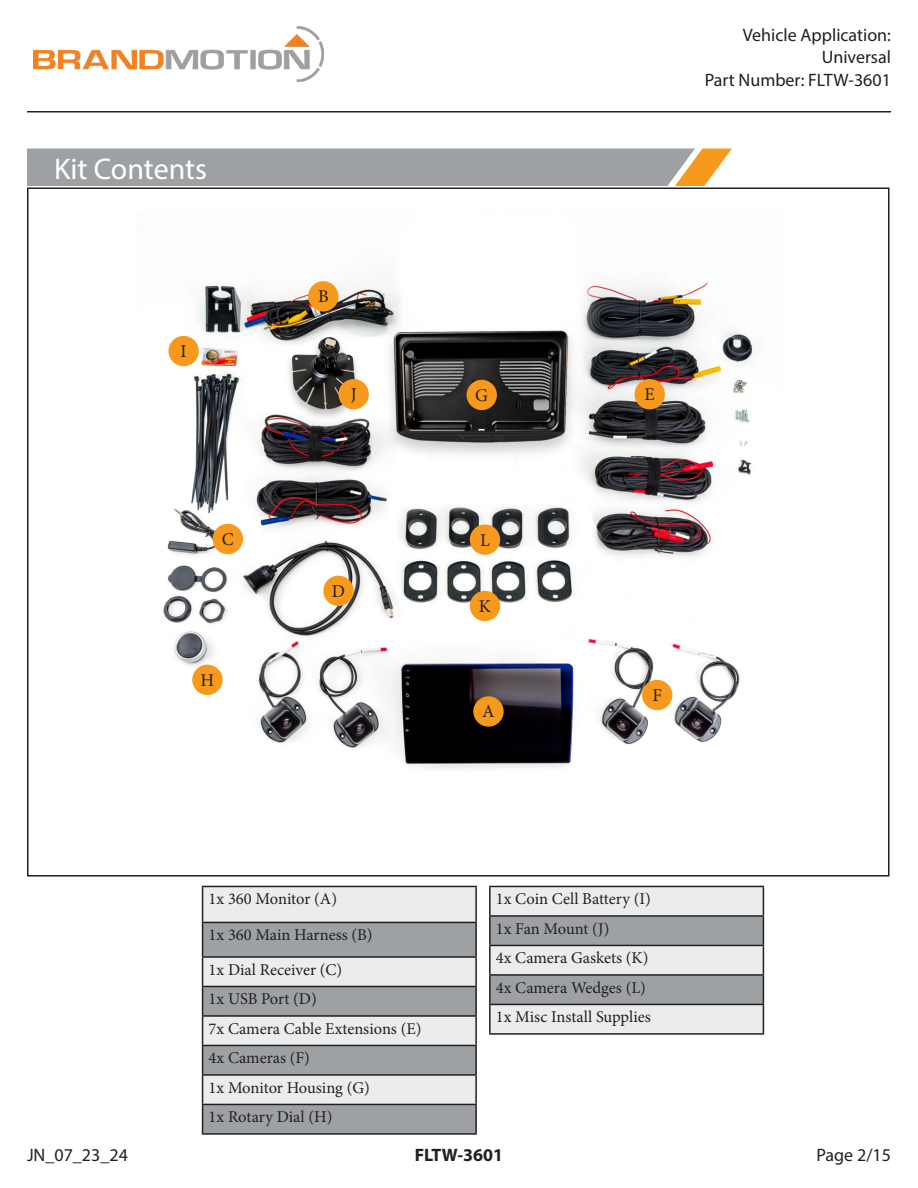
<style>
.page{position:relative;width:918px;height:1188px;background:#fff}
.page>*{position:absolute;margin:0;border:0;box-sizing:border-box;transform-origin:0 0}
.t1{font:30px "Myriad Pro";color:#fff}
.t2{font:18px/22.5px "Myriad Pro";color:#231f20;text-align:right}
.t3{font:18px "Minion Pro";color:#231f20}
.t4{font:700 18px "Myriad Pro";color:#231f20}
.t5{font:16.5px "Minion Pro";color:#231f20}
</style>
<div class="page">
<img style="left:33px;top:27px;width:290px;height:54px">
<hr style="left:27px;top:111px;width:864px;height:1px;background:#231f20">
<svg style="left:27px;top:148px;width:705px;height:38px;background:#a5a4a1"></svg>
<img style="left:163px;top:281px;width:592px;height:488px">
<div style="left:203px;top:887px;width:272px;height:35px;background:#ececed"></div>
<svg style="left:203px;top:923px;width:272px;height:210px;background:#bdbec0"></svg>
<hr style="left:202px;top:886px;width:275px;height:1px;background:#231f20">
<hr style="left:202px;top:887px;width:1px;height:35px;background:#231f20">
<hr style="left:475px;top:887px;width:2px;height:35px;background:#231f20">
<hr style="left:202px;top:922px;width:275px;height:1px;background:#231f20">
<hr style="left:202px;top:923px;width:1px;height:33px;background:#231f20">
<hr style="left:475px;top:923px;width:2px;height:33px;background:#231f20">
<hr style="left:202px;top:956px;width:275px;height:2px;background:#231f20">
<hr style="left:475px;top:958px;width:2px;height:28px;background:#231f20">
<hr style="left:202px;top:986px;width:275px;height:1px;background:#231f20">
<hr style="left:475px;top:987px;width:2px;height:28px;background:#231f20">
<hr style="left:202px;top:1015px;width:275px;height:2px;background:#231f20">
<hr style="left:475px;top:1017px;width:2px;height:28px;background:#231f20">
<hr style="left:202px;top:1045px;width:275px;height:1px;background:#231f20">
<hr style="left:475px;top:1046px;width:2px;height:28px;background:#231f20">
<hr style="left:202px;top:1074px;width:275px;height:2px;background:#231f20">
<hr style="left:475px;top:1076px;width:2px;height:28px;background:#231f20">
<hr style="left:202px;top:1104px;width:275px;height:1px;background:#231f20">
<svg style="left:202px;top:958px;width:1px;height:175px"></svg>
<hr style="left:475px;top:1105px;width:2px;height:28px;background:#231f20">
<hr style="left:202px;top:1133px;width:275px;height:2px;background:#231f20">
<hr style="left:489px;top:886px;width:275px;height:1px;background:#231f20">
<hr style="left:489px;top:887px;width:2px;height:28px;background:#231f20">
<hr style="left:489px;top:915px;width:275px;height:2px;background:#231f20">
<hr style="left:489px;top:917px;width:2px;height:28px;background:#231f20">
<hr style="left:489px;top:945px;width:275px;height:1px;background:#231f20">
<hr style="left:489px;top:946px;width:2px;height:28px;background:#231f20">
<hr style="left:489px;top:974px;width:275px;height:2px;background:#231f20">
<hr style="left:489px;top:976px;width:2px;height:28px;background:#231f20">
<hr style="left:489px;top:1004px;width:275px;height:1px;background:#231f20">
<hr style="left:489px;top:1005px;width:2px;height:28px;background:#231f20">
<svg style="left:490px;top:887px;width:274px;height:146px;background:#c4c5c6"></svg>
<hr style="left:489px;top:1033px;width:275px;height:2px;background:#231f20">
<div style="left:473px;top:696px;width:31px;height:31px;background:#f7991c;border-radius:50%"></div>
<div style="left:308px;top:281px;width:30px;height:31px;background:#f7991c;border-radius:50%"></div>
<div style="left:642px;top:680px;width:30px;height:30px;background:#f7991c;border-radius:50%"></div>
<div style="left:213px;top:524px;width:30px;height:30px;background:#f7991c;border-radius:50%"></div>
<div style="left:323px;top:576px;width:31px;height:30px;background:#f7991c;border-radius:50%"></div>
<div style="left:634px;top:379px;width:31px;height:30px;background:#f7991c;border-radius:50%"></div>
<div style="left:467px;top:380px;width:30px;height:30px;background:#f7991c;border-radius:50%"></div>
<div style="left:192px;top:665px;width:31px;height:30px;background:#f7991c;border-radius:50%"></div>
<div style="left:168px;top:336px;width:31px;height:30px;background:#f7991c;border-radius:50%"></div>
<div style="left:338px;top:379px;width:31px;height:30px;background:#f7991c;border-radius:50%"></div>
<div style="left:470px;top:591px;width:30px;height:30px;background:#f7991c;border-radius:50%"></div>
<div style="left:470px;top:524px;width:30px;height:31px;background:#f7991c;border-radius:50%"></div>
<p class="t1" style="left:54px;top:150px;width:155px">Kit Contents</p>
<p class="t3" style="left:181px;top:339px;width:8px">I</p>
<p class="t3" style="left:222px;top:527px;width:13px">C</p>
<p class="t3" style="left:201px;top:668px;width:15px">H</p>
<p class="t3" style="left:318px;top:284px;width:12px">B</p>
<p class="t3" style="left:351px;top:382px;width:7px">J</p>
<p class="t3" style="left:332px;top:579px;width:15px">D</p>
<p class="t2" style="left:705px;top:23px;width:188px">Vehicle Application:<br>Universal<br>Part Number: FLTW-3601</p>
<p class="t3" style="left:475px;top:383px;width:14px">G</p>
<p class="t3" style="left:645px;top:382px;width:12px">E</p>
<p class="t3" style="left:480px;top:528px;width:11px">L</p>
<p class="t3" style="left:479px;top:594px;width:14px">K</p>
<p class="t3" style="left:482px;top:700px;width:14px">A</p>
<p class="t3" style="left:652px;top:683px;width:11px">F</p>
<p class="t5" style="left:209px;top:888px;width:130px">1x 360 Monitor (A)</p>
<p class="t5" style="left:209px;top:924px;width:166px">1x 360 Main Harness (B)</p>
<p class="t5" style="left:209px;top:959px;width:135px">1x Dial Receiver (C)</p>
<p class="t5" style="left:209px;top:988px;width:110px">1x USB Port (D)</p>
<p class="t5" style="left:209px;top:1018px;width:214px">7x Camera Cable Extensions (E)</p>
<p class="t5" style="left:209px;top:1047px;width:103px">4x Cameras (F)</p>
<p class="t5" style="left:209px;top:1077px;width:163px">1x Monitor Housing (G)</p>
<p class="t5" style="left:209px;top:1106px;width:126px">1x Rotary Dial (H)</p>
<p class="t5" style="left:496px;top:888px;width:156px">1x Coin Cell Battery (I)</p>
<p class="t5" style="left:496px;top:918px;width:115px">1x Fan Mount (J)</p>
<p class="t5" style="left:496px;top:947px;width:154px">4x Camera Gaskets (K)</p>
<p class="t5" style="left:496px;top:977px;width:152px">4x Camera Wedges (L)</p>
<p class="t5" style="left:496px;top:1006px;width:156px">1x Misc Install Supplies</p>
<p class="t2" style="left:27px;top:1143px;width:102px">JN_07_23_24</p>
<p class="t4" style="left:415px;top:1143px;width:90px">FLTW-3601</p>
<p class="t2" style="left:816px;top:1143px;width:76px">Page 2/15</p>
</div>
